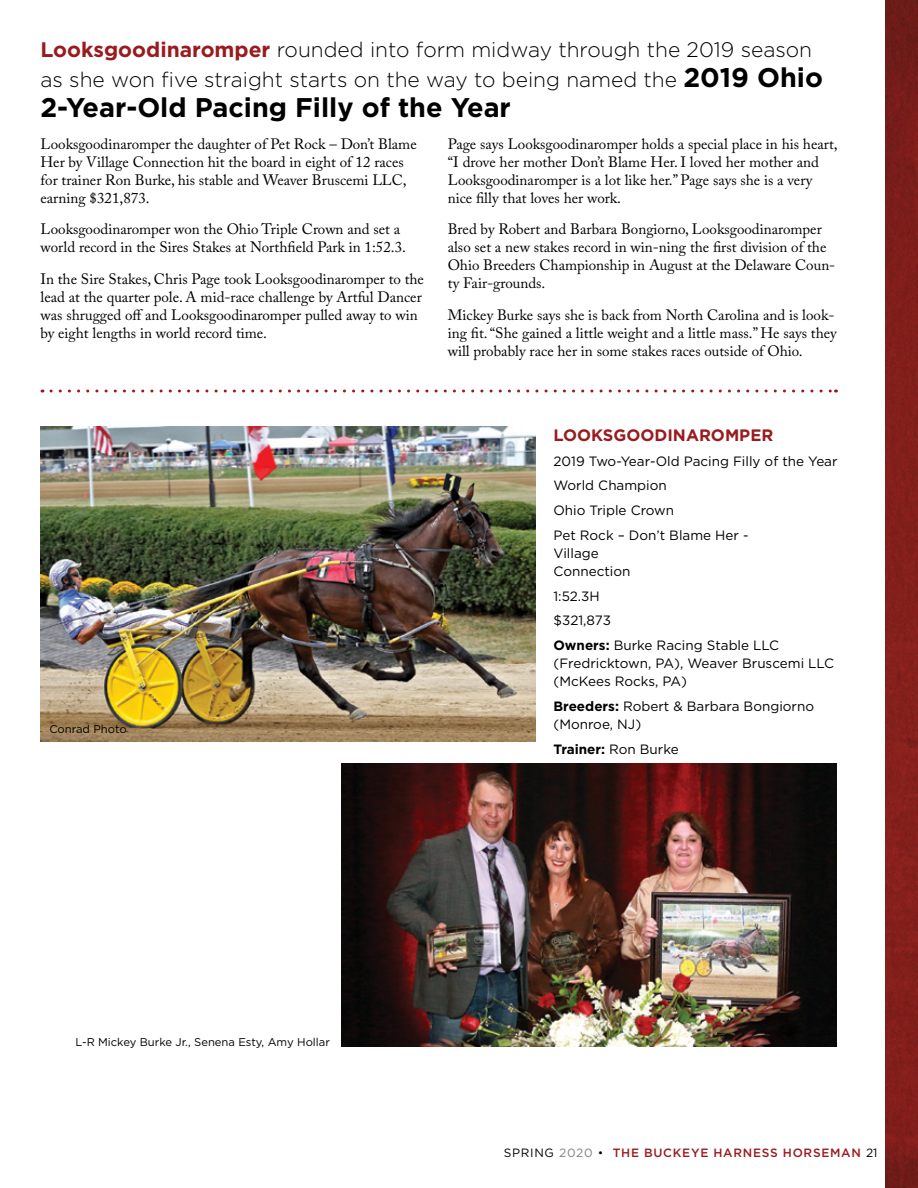
<style>
.page{position:relative;width:918px;height:1188px;background:#fff}
.page>*{position:absolute;margin:0;border:0;box-sizing:border-box;transform-origin:0 0}
.t1{font:700 27px "Gotham";color:#000}
.t2{font:300 21px/30px "Gotham";color:#000}
.t3{font:700 16.5px "Gotham";color:#991b1e}
.t4{font:15px/18px "Adobe Caslon Pro";color:#000}
.t5{font:13.5px/24.8px "Gotham";color:#000}
.t6{font:700 13.5px "Gotham";color:#000}
.t7{font:500 12px "Gotham";letter-spacing:.06em;color:#991b1e}
.t8{font:11.25px "Gotham";color:#000}
.s1{font-weight:700;color:#991b1e}
.s2{font-weight:700;font-size:27px}
.s3{font-weight:700}
.s4{font-weight:400}
.s5{font-weight:400;color:#000}
.s6{font-weight:400;color:#808285}
.s7{font-weight:300;color:#000}
</style>
<div class="page">
<img style="left:342px;top:763px;width:495px;height:283px">
<svg style="left:51px;top:390px;width:786px;height:3px"></svg>
<img style="left:885px;top:0;width:33px;height:1188px">
<img style="left:40px;top:426px;width:496px;height:316px">
<h2 class="t2" style="left:40px;top:34px;width:784px"><span class="s1">Looksgoodinaromper</span> rounded into form midway through the 2019 season as she won five straight starts on the way to being named the <span class="s2">2019 Ohio</span></h2>
<h1 class="t1" style="left:41px;top:90px;width:472px">2-Year-Old Pacing Filly of the Year</h1>
<p class="t4" style="left:40px;top:135px;width:378px">Looksgoodinaromper the daughter of Pet Rock – Don’t Blame Her by Village Connection hit the board in eight of 12 races for trainer Ron Burke, his stable and Weaver Bruscemi LLC, earning $321,873.</p>
<p class="t4" style="left:40px;top:220px;width:367px">Looksgoodinaromper won the Ohio Triple Crown and set a world record in the Sires Stakes at Northfield Park in 1:52.3.</p>
<p class="t4" style="left:40px;top:270px;width:385px">In the Sire Stakes, Chris Page took Looksgoodinaromper to the lead at the quarter pole. A mid-race challenge by Artful Dancer was shrugged off and Looksgoodinaromper pulled away to win by eight lengths in world record time.</p>
<p class="t4" style="left:448px;top:135px;width:392px">Page says Looksgoodinaromper holds a special place in his heart, “I drove her mother Don’t Blame Her. I loved her mother and Looksgoodinaromper is a lot like her.” Page says she is a very nice filly that loves her work.</p>
<p class="t4" style="left:448px;top:220px;width:389px">Bred by Robert and Barbara Bongiorno, Looksgoodinaromper also set a new stakes record in win-ning the first division of the Ohio Breeders Championship in August at the Delaware Coun&shy;ty Fair-grounds.</p>
<p class="t4" style="left:448px;top:306px;width:391px">Mickey Burke says she is back from North Carolina and is look&shy;ing fit. “She gained a little weight and a little mass.” He says they will probably race her in some stakes races outside of Ohio.</p>
<p class="t8" style="left:49px;top:722px;width:79px">Conrad Photo</p>
<p class="t8" style="left:76px;top:1035px;width:256px">L-R Mickey Burke Jr., Senena Esty, Amy Hollar</p>
<p class="t3" style="left:554px;top:424px;width:221px">LOOKSGOODINAROMPER</p>
<p class="t5" style="left:554px;top:448px;width:286px">2019 Two-Year-Old Pacing Filly of the Year<br>World Champion<br>Ohio Triple Crown<br>Pet Rock – Don’t Blame Her -</p>
<p class="t5" style="left:554px;top:544px;width:78px;line-height:18px">Village<br>Connection</p>
<p class="t5" style="left:554px;top:583px;width:227px">1:52.3H<br>$321,873<br><span class="s3">Owners:</span> Burke Racing Stable LLC</p>
<p class="t5" style="left:554px;top:654px;width:282px;line-height:18px">(Fredricktown, PA), Weaver Bruscemi LLC (McKees Rocks, PA)</p>
<p class="t5" style="left:554px;top:697px;width:262px;line-height:18px"><span class="s3">Breeders:</span> Robert &amp; Barbara Bongiorno (Monroe, NJ)</p>
<p class="t6" style="left:554px;top:740px;width:127px">Trainer: <span class="s4">Ron Burke</span></p>
<p class="t7" style="left:504px;top:1145px;width:375px"><span class="s5">SPRING</span> <span class="s6">2020</span> <span class="s7">•</span> THE BUCKEYE HARNESS HORSEMAN <span class="s5">21</span></p>
</div>
